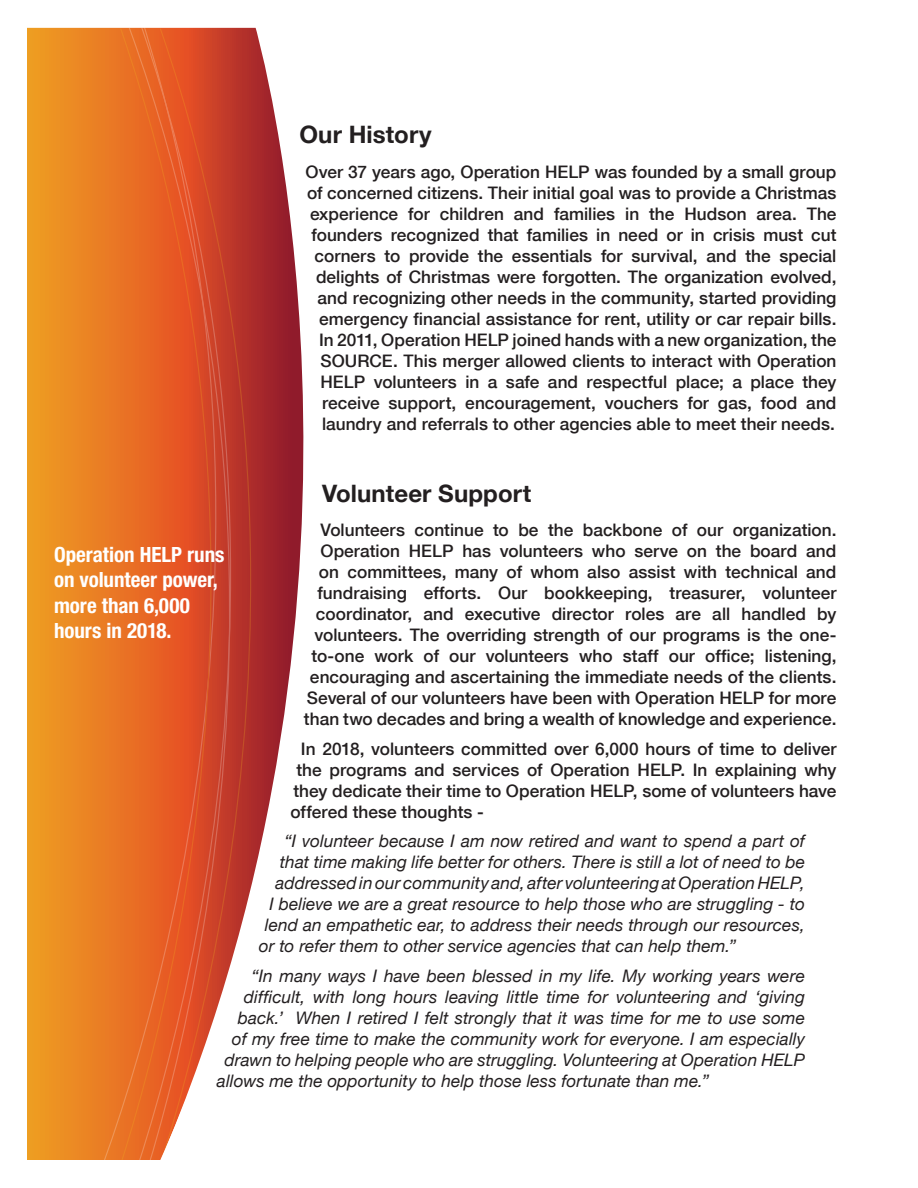
<style>
.page{position:relative;width:918px;height:1188px;background:#fff}
.page>*{position:absolute;margin:0;border:0;box-sizing:border-box;transform-origin:0 0}
.t1{font:700 24px "Helvetica Neue";letter-spacing:.005em;color:#231f20}
.t2{font:700 condensed 21px/25.5px "Helvetica Neue";color:#fff}
.t3{font:500 17.25px/21px "Helvetica Neue";color:#231f20;text-align:right}
.t4{font:italic 17.25px "Helvetica Neue";color:#231f20}
</style>
<div class="page">
<svg style="left:27px;top:27px;width:277px;height:1133px;background:#df7742"></svg>
<h1 class="t1" style="left:300px;top:120px;width:134px">Our History</h1>
<p class="t3" style="left:306px;top:161px;width:533px">Over 37 years ago, Operation HELP was founded by a small group of concerned citizens. Their initial goal was to provide a Christmas experience for children and families in the Hudson area. The founders recognized that families in need or in crisis must cut corners to provide the essentials for survival, and the special delights of Christmas were forgotten. The organization evolved, and recognizing other needs in the community, started providing emergency financial assistance for rent, utility or car repair bills.<br>In 2011, Operation HELP joined hands with a new organization, the SOURCE. This merger allowed clients to interact with Operation HELP volunteers in a safe and respectful place; a place they receive support, encouragement, vouchers for gas, food and laundry and referrals to other agencies able to meet their needs.</p>
<h1 class="t1" style="left:322px;top:478px;width:211px">Volunteer Support</h1>
<p class="t3" style="left:304px;top:519px;width:534px">Volunteers continue to be the backbone of our organization.<br>Operation HELP has volunteers who serve on the board and on committees, many of whom also assist with technical and fundraising efforts. Our bookkeeping, treasurer, volunteer coordinator, and executive director roles are all handled by volunteers. The overriding strength of our programs is the one&shy;to-one work of our volunteers who staff our office; listening, encouraging and ascertaining the immediate needs of the clients.<br>Several of our volunteers have been with Operation HELP for more than two decades and bring a wealth of knowledge and experience.</p>
<p class="t3" style="left:301px;top:738px;width:537px">In 2018, volunteers committed over 6,000 hours of time to deliver</p>
<p class="t3" style="left:296px;top:759px;width:542px">the programs and services of Operation HELP. In explaining why</p>
<p class="t3" style="left:293px;top:780px;width:545px">they dedicate their time to Operation HELP, some of volunteers have</p>
<p class="t3" style="left:290px;top:801px;width:195px">offered these thoughts -</p>
<p class="t4" style="left:284px;top:831px;width:522px">“I volunteer because I am now retired and want to spend a part of</p>
<p class="t4" style="left:280px;top:852px;width:527px">that time making life better for others. There is still a lot of need to be</p>
<p class="t4" style="left:275px;top:873px;width:531px">addressed in our community and, after volunteering at Operation HELP,</p>
<p class="t4" style="left:269px;top:894px;width:537px">I believe we are a great resource to help those who are struggling - to</p>
<p class="t4" style="left:265px;top:915px;width:541px">lend an empathetic ear, to address their needs through our resources,</p>
<p class="t4" style="left:259px;top:936px;width:479px">or to refer them to other service agencies that can help them.”</p>
<p class="t4" style="left:251px;top:965px;width:555px">“In many ways I have been blessed in my life. My working years were</p>
<p class="t4" style="left:244px;top:986px;width:562px">difficult, with long hours leaving little time for volunteering and ‘giving</p>
<p class="t4" style="left:238px;top:1007px;width:569px">back.’ When I retired I felt strongly that it was time for me to use some</p>
<p class="t4" style="left:232px;top:1028px;width:575px">of my free time to make the community work for everyone. I am especially</p>
<p class="t4" style="left:224px;top:1049px;width:582px">drawn to helping people who are struggling. Volunteering at Operation HELP</p>
<p class="t4" style="left:217px;top:1070px;width:494px">allows me the opportunity to help those less fortunate than me.”</p>
<p class="t2" style="left:54px;top:541px;width:172px">Operation HELP runs on volunteer power, more than 6,000 hours in 2018.</p>
</div>
